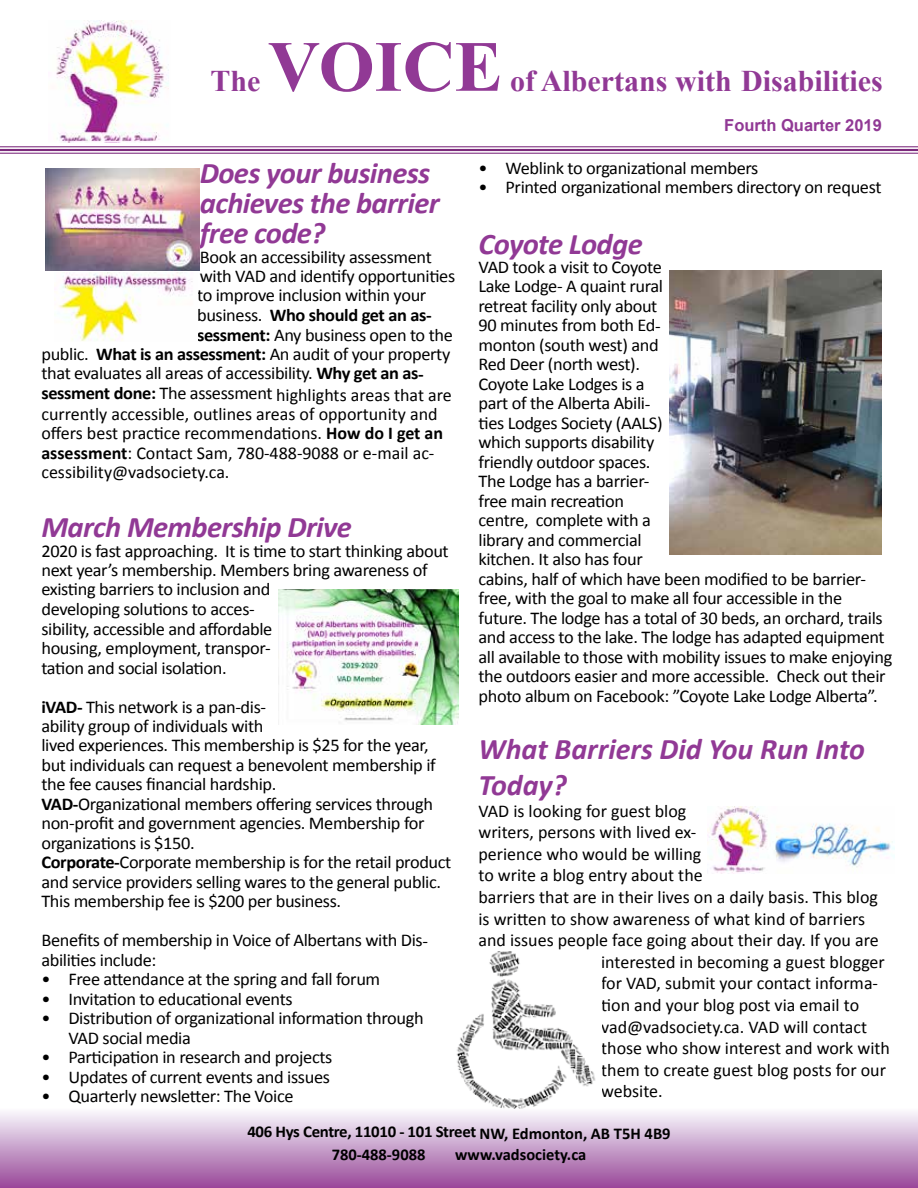
<style>
.page{position:relative;width:918px;height:1188px;background:#fff}
.page>*{position:absolute;margin:0;border:0;box-sizing:border-box;transform-origin:0 0}
.t1{font:700 72px "Times New Roman";color:#913995}
.t2{font:italic 700 30px/30px "Calibri";letter-spacing:-.02em;color:#913995}
.t3{font:italic 700 30px/36px "Calibri";color:#913995}
.t4{font:700 30px "Times New Roman";color:#913995}
.t5{font:18px/19.5px "Calibri";letter-spacing:-.02em;color:#000}
.t6{font:18px "Calibri";color:#000}
.t7{font:700 18px "Calibri";letter-spacing:-.02em;color:#000}
.t8{font:700 16.5px/22.5px "Calibri";letter-spacing:-.005em;color:#000}
.t9{font:700 16.5px "Arial";color:#913995}
.s1{font-weight:400}
.s2{font-weight:700}
</style>
<div class="page">
<div style="left:0;top:1107px;width:918px;height:81px;background:linear-gradient(to bottom,#fcffff,#974698)"></div>
<img style="left:56px;top:20px;width:113px;height:122px">
<hr style="left:0;top:146px;width:918px;height:1px;background:#7c2a7c">
<hr style="left:0;top:149px;width:918px;height:2px;background:#7c2a7c">
<hr style="left:0;top:153px;width:918px;height:1px;background:#7c2a7c">
<img style="left:59px;top:273px;width:134px;height:68px">
<img style="left:45px;top:169px;width:155px;height:102px">
<img style="left:278px;top:589px;width:181px;height:136px">
<img style="left:669px;top:271px;width:213px;height:283px">
<img style="left:707px;top:807px;width:188px;height:66px">
<img style="left:448px;top:951px;width:153px;height:158px">
<h2 class="t4" style="left:211px;top:59px;width:52px">The</h2>
<h1 class="t1" style="left:268px;top:15px;width:236px">VOICE</h1>
<h2 class="t4" style="left:510px;top:59px;width:374px">of Albertans with Disabilities</h2>
<p class="t9" style="left:724px;top:114px;width:159px">Fourth Quarter 2019</p>
<h2 class="t2" style="left:200px;top:157px;width:241px">Does your business achieves the barrier free code?</h2>
<p class="t5" style="left:200px;top:246px;width:234px">Book an accessibility assessment</p>
<p class="t5" style="left:200px;top:266px;width:257px">with VAD and identify opportunities</p>
<p class="t5" style="left:197px;top:285px;width:231px">to improve inclusion within your</p>
<p class="t7" style="left:197px;top:302px;width:236px"><span class="s1">business.</span> Who should get an as-</p>
<p class="t5" style="left:197px;top:324px;width:257px"><span class="s2">sessment:</span> Any business open to the</p>
<p class="t5" style="left:41px;top:344px;width:410px">public. <span class="s2">What is an assessment:</span> An audit of your property</p>
<p class="t5" style="left:41px;top:363px;width:384px">that evaluates all areas of accessibility. <span class="s2">Why get an as-</span></p>
<p class="t5" style="left:41px;top:384px;width:412px"><span class="s2">sessment done:</span> The assessment highlights areas that are</p>
<p class="t6" style="left:41px;top:402px;width:398px">currently accessible, outlines areas of opportunity and</p>
<p class="t6" style="left:41px;top:421px;width:403px">offers best practice recommendations. <span class="s2">How do I get an</span></p>
<p class="t6" style="left:41px;top:441px;width:395px"><span class="s2">assessment</span>: Contact Sam, 780-488-9088 or e-mail ac-</p>
<p class="t6" style="left:41px;top:460px;width:190px">cessibility@vadsociety.ca.</p>
<h2 class="t2" style="left:41px;top:511px;width:312px">March Membership Drive</h2>
<p class="t5" style="left:41px;top:540px;width:409px">2020 is fast approaching. It is time to start thinking about next year’s membership. Members bring awareness of existing barriers to inclusion and<br>developing solutions to acces-<br>sibility, accessible and affordable<br>housing, employment, transpor-<br>tation and social isolation.</p>
<p class="t5" style="left:41px;top:696px;width:412px"><span class="s2">iVAD-</span> This network is a pan-dis-<br>ability group of individuals with<br>lived experiences. This membership is $25 for the year, but individuals can request a benevolent membership if the fee causes financial hardship.<br><span class="s2">VAD-</span>Organizational members offering services through non-profit and government agencies. Membership for organizations is $150.<br><span class="s2">Corporate-</span>Corporate membership is for the retail product and service providers selling wares to the general public.<br>This membership fee is $200 per business.</p>
<p class="t5" style="left:41px;top:930px;width:388px">Benefits of membership in Voice of Albertans with Dis&shy;abilities include:</p>
<p class="t5" style="left:41px;top:969px;width:340px">• Free attendance at the spring and fall forum</p>
<p class="t5" style="left:41px;top:989px;width:253px">• Invitation to educational events</p>
<p class="t5" style="left:68px;top:1008px;width:357px;text-indent:-27px">• Distribution of organizational information through<br>VAD social media</p>
<p class="t5" style="left:41px;top:1047px;width:292px">• Participation in research and projects</p>
<p class="t5" style="left:41px;top:1067px;width:290px">• Updates of current events and issues</p>
<p class="t5" style="left:41px;top:1086px;width:254px">• Quarterly newsletter: The Voice</p>
<p class="t5" style="left:479px;top:158px;width:281px">• Weblink to organizational members</p>
<p class="t5" style="left:479px;top:177px;width:404px">• Printed organizational members directory on request</p>
<h2 class="t2" style="left:478px;top:228px;width:166px">Coyote Lodge</h2>
<p class="t5" style="left:478px;top:257px;width:415px">VAD took a visit to Coyote<br>Lake Lodge- A quaint rural<br>retreat facility only about<br>90 minutes from both Ed-<br>monton (south west) and<br>Red Deer (north west).<br>Coyote Lake Lodges is a<br>part of the Alberta Abili-<br>ties Lodges Society (AALS)<br>which supports disability<br>friendly outdoor spaces.<br>The Lodge has a barrier-<br>free main recreation<br>centre, complete with a<br>library and commercial<br>kitchen. It also has four<br>cabins, half of which have been modified to be barrier&shy;free, with the goal to make all four accessible in the future. The lodge has a total of 30 beds, an orchard, trails and access to the lake. The lodge has adapted equipment all available to those with mobility issues to make enjoying the outdoors easier and more accessible. Check out their photo album on Facebook: ”Coyote Lake Lodge Alberta”.</p>
<h2 class="t3" style="left:478px;top:730px;width:388px">What Barriers Did You Run Into<br>Today?</h2>
<p class="t6" style="left:478px;top:798px;width:209px">VAD is looking for guest blog</p>
<p class="t6" style="left:478px;top:820px;width:219px">writers, persons with lived ex-</p>
<p class="t6" style="left:478px;top:841px;width:224px">perience who would be willing</p>
<p class="t6" style="left:478px;top:863px;width:226px">to write a blog entry about the</p>
<p class="t6" style="left:478px;top:885px;width:401px">barriers that are in their lives on a daily basis. This blog</p>
<p class="t6" style="left:478px;top:906px;width:388px">is written to show awareness of what kind of barriers</p>
<p class="t6" style="left:478px;top:928px;width:402px">and issues people face going about their day. If you are</p>
<p class="t6" style="left:601px;top:949px;width:285px">interested in becoming a guest blogger</p>
<p class="t6" style="left:601px;top:971px;width:278px">for VAD, submit your contact informa-</p>
<p class="t6" style="left:601px;top:993px;width:259px">tion and your blog post via email to</p>
<p class="t6" style="left:601px;top:1014px;width:267px">vad@vadsociety.ca. VAD will contact</p>
<p class="t6" style="left:601px;top:1036px;width:290px">those who show interest and work with</p>
<p class="t6" style="left:601px;top:1057px;width:286px">them to create guest blog posts for our</p>
<p class="t6" style="left:601px;top:1079px;width:63px">website.</p>
<p class="t8" style="left:332px;top:1120px;width:340px;text-indent:-84px">406 Hys Centre, 11010 - 101 Street NW, Edmonton, AB T5H 4B9<br>780-488-9088</p>
<p class="t8" style="left:455px;top:1143px;width:133px">www.vadsociety.ca</p>
</div>
